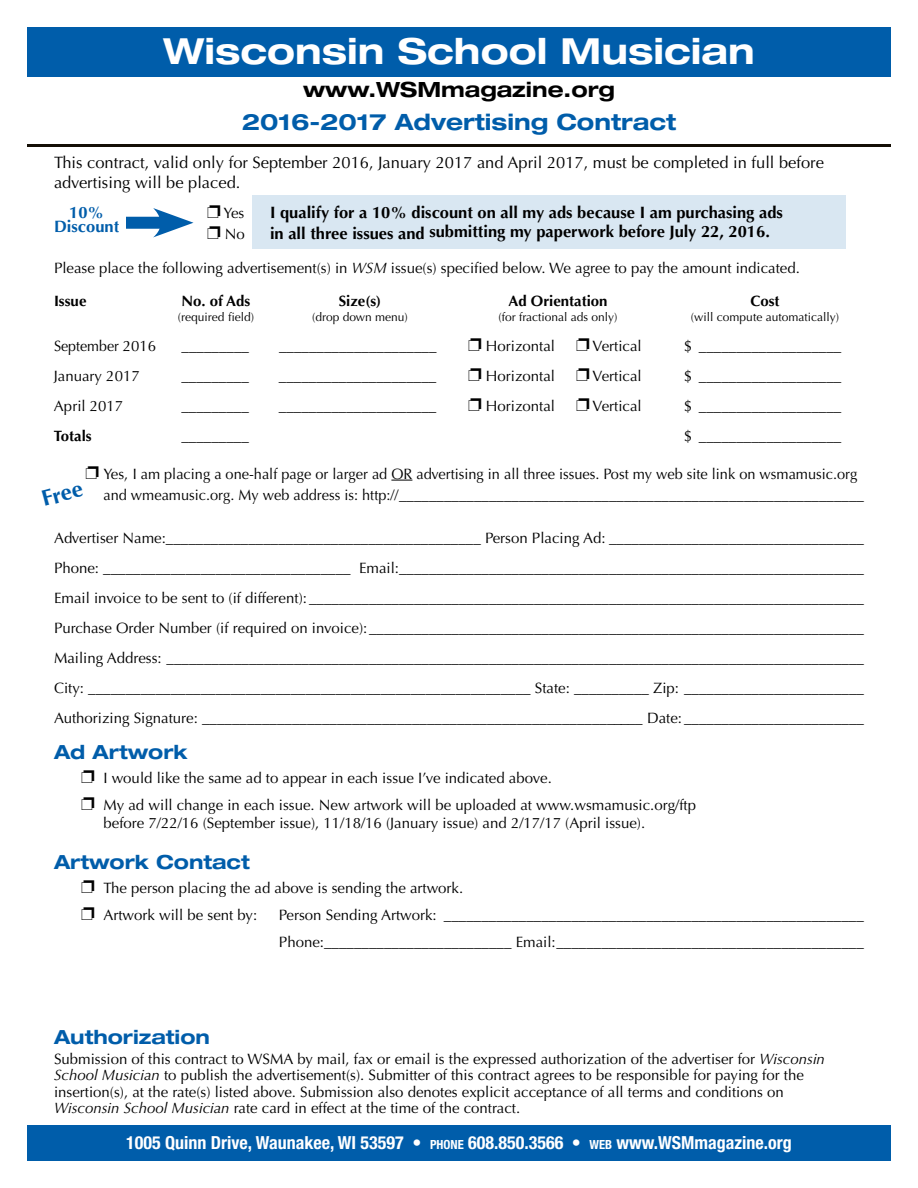
<style>
.page{position:relative;width:918px;height:1188px;background:#fff}
.page>*{position:absolute;margin:0;border:0;box-sizing:border-box;transform-origin:0 0}
.t1{font:700 expanded 36px "Helvetica Neue";color:#fff}
.t2{font:700 expanded 22.5px "Helvetica Neue";color:#005daa}
.t3{font:700 22.5px "Optima LT Std";color:#005daa}
.t4{font:700 expanded 21px "Helvetica Neue";color:#000}
.t5{font:700 expanded 19.5px "Helvetica Neue";color:#005daa}
.t6{font:700 condensed 18px "Helvetica Neue";color:#fff}
.t7{font:16.5px/19.5px "Optima LT Std";color:#000}
.t8{font:700 16.5px "Optima LT Std";color:#000}
.t9{font:700 16.5px/13.5px "Optima LT Std";color:#005daa;text-align:center}
.t10{font:15px/30px "Optima LT Std";color:#000}
.t11{font:700 15px "Optima LT Std";color:#000}
.t12{font:15px "Optima LT Std";color:#000;scale:.95 1}
.t13{font:12px "Optima LT Std";color:#000}
.s1{font-style:italic}
.s2{font-size:12.6px}
</style>
<div class="page">
<div style="left:252px;top:195px;width:594px;height:54px;background:#d9e7f2"></div>
<svg style="left:391px;top:480px;width:21px;height:1px"></svg>
<hr style="left:27px;top:144px;width:864px;height:3px;background:#140f06">
<div style="left:27px;top:27px;width:864px;height:49px;background:#005daa"></div>
<div style="left:27px;top:1125px;width:864px;height:36px;background:#005daa"></div>
<div style="left:126px;top:217px;width:44px;height:12px;background:#005daa"></div>
<svg style="left:153px;top:208px;width:41px;height:29px"></svg>
<h1 class="t1" style="left:163px;top:29px;width:593px">Wisconsin School Musician</h1>
<h3 class="t4" style="left:303px;top:77px;width:313px">www.WSMmagazine.org</h3>
<h2 class="t2" style="left:242px;top:108px;width:436px">2016-2017 Advertising Contract</h2>
<p class="t7" style="left:54px;top:153px;width:772px">This contract, valid only for September 2016, January 2017 and April 2017, must be completed in full before advertising will be placed.</p>
<p class="t10" style="left:207px;top:198px;width:39px">❐ Yes</p>
<p class="t8" style="left:270px;top:202px;width:514px">I qualify for a 10% discount on all my ads because I am purchasing ads</p>
<p class="t10" style="left:207px;top:219px;width:39px">❐ No</p>
<p class="t8" style="left:270px;top:222px;width:501px">in all three issues and submitting my paperwork before July 22, 2016.</p>
<p class="t10" style="left:54px;top:253px;width:747px">Please place the following advertisement(s) in <span class="s1">WSM</span> issue(s) specified below. We agree to pay the amount indicated.</p>
<p class="t11" style="left:54px;top:292px;width:34px">Issue</p>
<p class="t11" style="left:182px;top:292px;width:70px">No. of Ads</p>
<p class="t11" style="left:339px;top:292px;width:44px">Size(s)</p>
<p class="t11" style="left:508px;top:292px;width:101px">Ad Orientation</p>
<p class="t11" style="left:750px;top:292px;width:31px">Cost</p>
<p class="t13" style="left:178px;top:310px;width:78px">(required field)</p>
<p class="t13" style="left:312px;top:310px;width:97px">(drop down menu)</p>
<p class="t13" style="left:498px;top:310px;width:121px">(for fractional ads only)</p>
<p class="t13" style="left:691px;top:310px;width:150px">(will compute automatically)</p>
<p class="t12" style="left:54px;top:337px;width:109px">September 2016</p>
<p class="t10" style="left:182px;top:331px;width:69px">_________</p>
<p class="t10" style="left:279px;top:331px;width:159px">_____________________</p>
<p class="t9" style="left:54px;top:206px;width:67px">10%<br>Discount</p>
<p class="t10" style="left:468px;top:331px;width:175px">❐ Horizontal ❐ Vertical</p>
<p class="t10" style="left:684px;top:331px;width:159px">$ ___________________</p>
<p class="t10" style="left:54px;top:361px;width:87px">January 2017</p>
<p class="t10" style="left:181px;top:361px;width:69px">_________</p>
<p class="t10" style="left:279px;top:361px;width:159px">_____________________</p>
<p class="t10" style="left:54px;top:391px;width:71px">April 2017</p>
<p class="t10" style="left:181px;top:391px;width:69px">_________</p>
<p class="t10" style="left:279px;top:391px;width:159px">_____________________</p>
<p class="t10" style="left:468px;top:361px;width:175px">❐ Horizontal ❐ Vertical</p>
<p class="t10" style="left:684px;top:361px;width:159px">$ ___________________</p>
<p class="t10" style="left:468px;top:391px;width:175px">❐ Horizontal ❐ Vertical</p>
<p class="t10" style="left:684px;top:391px;width:159px">$ ___________________</p>
<p class="t10" style="left:684px;top:421px;width:159px">$ ___________________</p>
<p class="t10" style="left:103px;top:463px;width:762px;line-height:21px;text-indent:-18px">❐ Yes, I am placing a one-half page or larger ad OR advertising in all three issues. Post my web site link on wsmamusic.org and wmeamusic.org. My web address is: http://______________________________________________________________</p>
<p class="t10" style="left:54px;top:523px;width:812px;text-align:justify">Advertiser Name:__________________________________________ Person Placing Ad: __________________________________ Phone: _________________________________ Email:______________________________________________________________ Email invoice to be sent to (if different): __________________________________________________________________________ Purchase Order Number (if required on invoice):__________________________________________________________________ Mailing Address: _____________________________________________________________________________________________ City: ___________________________________________________________ State: __________ Zip: ________________________ Authorizing Signature: ___________________________________________________________ Date: ________________________</p>
<h3 class="t5" style="left:54px;top:740px;width:135px">Ad Artwork</h3>
<p class="t10" style="left:81px;top:765px;width:617px;line-height:27px">❐ I would like the same ad to appear in each issue I’ve indicated above.<br>❐ My ad will change in each issue. New artwork will be uploaded at www.wsmamusic.org/ftp</p>
<p class="t10" style="left:103px;top:808px;width:543px">before 7/22/16 (September issue), 11/18/16 (January issue) and 2/17/17 (April issue).</p>
<h3 class="t5" style="left:54px;top:849px;width:197px">Artwork Contact</h3>
<p class="t10" style="left:81px;top:874px;width:384px;line-height:27px">❐ The person placing the ad above is sending the artwork. ❐ Artwork will be sent by:</p>
<p class="t11" style="left:54px;top:427px;width:39px">Totals</p>
<p class="t10" style="left:181px;top:421px;width:69px">_________</p>
<h2 class="t3" style="left:39px;top:486px;width:43px;rotate:-15deg">Free</h2>
<p class="t10" style="left:279px;top:901px;width:587px;line-height:27px">Person Sending Artwork: ________________________________________________________<br>Phone:_________________________ Email:_________________________________________</p>
<h3 class="t5" style="left:54px;top:1025px;width:158px">Authorization</h3>
<p class="t10" style="left:54px;top:1050px;width:772px;line-height:16.5px">Submission of this contract to WSMA by mail, fax or email is the expressed authorization of the advertiser for <span class="s1">Wisconsin School Musician</span> to publish the advertisement(s). Submitter of this contract agrees to be responsible for paying for the insertion(s), at the rate(s) listed above. Submission also denotes explicit acceptance of all terms and conditions on <span class="s1">Wisconsin School Musician</span> rate card in effect at the time of the contract.</p>
<p class="t6" style="left:126px;top:1132px;width:667px">1005 Quinn Drive, Waunakee, WI 53597 • <span class="s2">PHONE</span> 608.850.3566 • <span class="s2">WEB</span> www.WSMmagazine.org</p>
</div>
